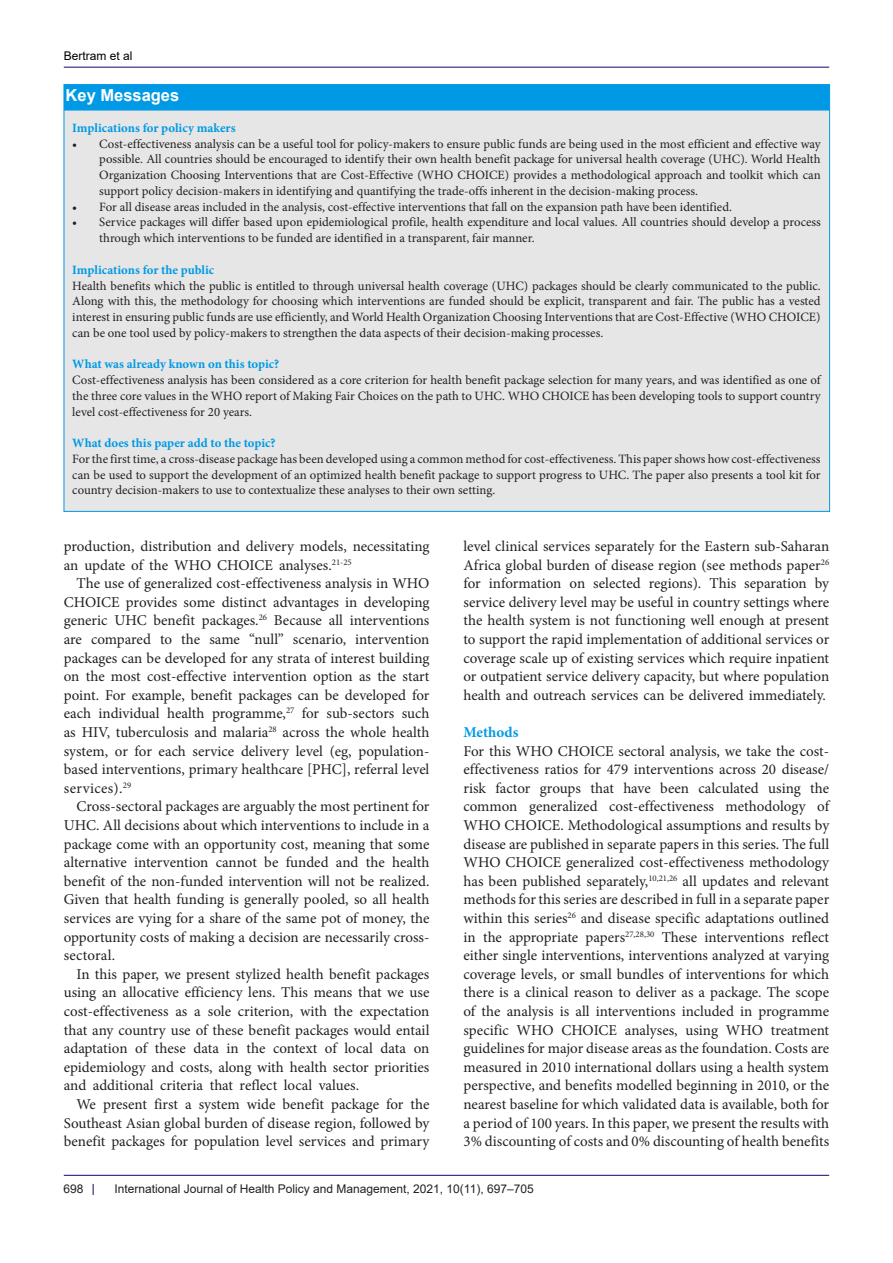
<style>
.page{position:relative;width:893px;height:1263px;background:#fff}
.page>*{position:absolute;margin:0;border:0;box-sizing:border-box;transform-origin:0 0}
.t1{font:700 16.5px "Arial";color:#fff}
.t2{font:15px/18.6px "Minion Pro";color:#231f20;text-align:justify}
.heading_1{font:700 15px "Minion Pro";color:#0099e5}
.t3{font:12.75px/15.8px "Minion Pro";color:#231f20;text-align:justify}
.t4{font:700 12.75px "Minion Pro";color:#0099e5}
.t5{font:12px "Arial";color:#231f20}
.t6{font:12px "Arial";color:#000001}
</style>
<div class="page">
<hr style="left:64px;top:67px;width:765px;height:1px;background:#190066">
<hr style="left:64px;top:1175px;width:765px;height:1px;background:#190066">
<div style="left:64px;top:84px;width:766px;height:428px;background:#e6e6e6;border:1px solid #0099e5"></div>
<div style="left:64px;top:85px;width:766px;height:26px;background:#0099e5;border:2px solid #0099e5"></div>
<p class="t6" style="left:64px;top:48px;width:70px">Bertram et al</p>
<p class="t1" style="left:66px;top:84px;width:115px">Key Messages</p>
<p class="t4" style="left:72px;top:119px;width:165px">Implications for policy makers</p>
<p class="t3" style="left:99px;top:136px;width:723px;text-indent:-27px">• Cost-effectiveness analysis can be a useful tool for policy-makers to ensure public funds are being used in the most efficient and effective way possible. All countries should be encouraged to identify their own health benefit package for universal health coverage (UHC). World Health Organization Choosing Interventions that are Cost-Effective (WHO CHOICE) provides a methodological approach and toolkit which can support policy decision-makers in identifying and quantifying the trade-offs inherent in the decision-making process.</p>
<p class="t3" style="left:72px;top:199px;width:661px">• For all disease areas included in the analysis, cost-effective interventions that fall on the expansion path have been identified.</p>
<p class="t3" style="left:99px;top:215px;width:723px;text-indent:-27px">• Service packages will differ based upon epidemiological profile, health expenditure and local values. All countries should develop a process through which interventions to be funded are identified in a transparent, fair manner.</p>
<p class="t4" style="left:72px;top:261px;width:144px">Implications for the public</p>
<p class="t3" style="left:72px;top:278px;width:750px">Health benefits which the public is entitled to through universal health coverage (UHC) packages should be clearly communicated to the public.<br>Along with this, the methodology for choosing which interventions are funded should be explicit, transparent and fair. The public has a vested interest in ensuring public funds are use efficiently, and World Health Organization Choosing Interventions that are Cost-Effective (WHO CHOICE) can be one tool used by policy-makers to strengthen the data aspects of their decision-making processes.</p>
<p class="t4" style="left:72px;top:355px;width:209px">What was already known on this topic?</p>
<p class="t3" style="left:72px;top:372px;width:750px">Cost-effectiveness analysis has been considered as a core criterion for health benefit package selection for many years, and was identified as one of the three core values in the WHO report of Making Fair Choices on the path to UHC. WHO CHOICE has been developing tools to support country level cost-effectiveness for 20 years.</p>
<p class="t4" style="left:72px;top:434px;width:205px">What does this paper add to the topic?</p>
<p class="t3" style="left:72px;top:451px;width:750px">For the first time, a cross-disease package has been developed using a common method for cost-effectiveness. This paper shows how cost-effectiveness can be used to support the development of an optimized health benefit package to support progress to UHC. The paper also presents a tool kit for country decision-makers to use to contextualize these analyses to their own setting.</p>
<p class="t2" style="left:64px;top:537px;width:367px">production, distribution and delivery models, necessitating an update of the WHO CHOICE analyses.<sup>21-25</sup></p>
<p class="t2" style="left:64px;top:574px;width:367px;text-indent:13px">The use of generalized cost-effectiveness analysis in WHO CHOICE provides some distinct advantages in developing generic UHC benefit packages.<sup>26</sup> Because all interventions are compared to the same “null” scenario, intervention packages can be developed for any strata of interest building on the most cost-effective intervention option as the start point. For example, benefit packages can be developed for each individual health programme,<sup>27</sup> for sub-sectors such as HIV, tuberculosis and malaria<sup>28</sup> across the whole health system, or for each service delivery level (eg, population&shy;based interventions, primary healthcare [PHC], referral level services).<sup>29</sup></p>
<p class="t2" style="left:64px;top:797px;width:367px;text-indent:13px">Cross-sectoral packages are arguably the most pertinent for UHC. All decisions about which interventions to include in a package come with an opportunity cost, meaning that some alternative intervention cannot be funded and the health benefit of the non-funded intervention will not be realized.<br>Given that health funding is generally pooled, so all health services are vying for a share of the same pot of money, the opportunity costs of making a decision are necessarily cross&shy;sectoral.</p>
<p class="t2" style="left:64px;top:965px;width:367px;text-indent:13px">In this paper, we present stylized health benefit packages using an allocative efficiency lens. This means that we use cost-effectiveness as a sole criterion, with the expectation that any country use of these benefit packages would entail adaptation of these data in the context of local data on epidemiology and costs, along with health sector priorities and additional criteria that reflect local values.</p>
<p class="t2" style="left:64px;top:1095px;width:367px;text-indent:13px">We present first a system wide benefit package for the Southeast Asian global burden of disease region, followed by benefit packages for population level services and primary</p>
<p class="t2" style="left:463px;top:537px;width:367px">level clinical services separately for the Eastern sub-Saharan Africa global burden of disease region (see methods paper<sup>26 </sup>for information on selected regions). This separation by service delivery level may be useful in country settings where the health system is not functioning well enough at present to support the rapid implementation of additional services or coverage scale up of existing services which require inpatient or outpatient service delivery capacity, but where population health and outreach services can be delivered immediately.</p>
<p class="heading_1" style="left:463px;top:722px;width:56px">Methods</p>
<p class="t2" style="left:463px;top:741px;width:367px">For this WHO CHOICE sectoral analysis, we take the cost&shy;effectiveness ratios for 479 interventions across 20 disease/ risk factor groups that have been calculated using the common generalized cost-effectiveness methodology of WHO CHOICE. Methodological assumptions and results by disease are published in separate papers in this series. The full WHO CHOICE generalized cost-effectiveness methodology has been published separately,<sup>10,21,26</sup> all updates and relevant methods for this series are described in full in a separate paper within this series<sup>26</sup> and disease specific adaptations outlined in the appropriate papers<sup>27,28,30</sup> These interventions reflect either single interventions, interventions analyzed at varying coverage levels, or small bundles of interventions for which there is a clinical reason to deliver as a package. The scope of the analysis is all interventions included in programme specific WHO CHOICE analyses, using WHO treatment guidelines for major disease areas as the foundation. Costs are measured in 2010 international dollars using a health system perspective, and benefits modelled beginning in 2010, or the nearest baseline for which validated data is available, both for a period of 100 years. In this paper, we present the results with 3% discounting of costs and 0% discounting of health benefits</p>
<p class="t5" style="left:64px;top:1180px;width:22px">698</p>
<p class="t5" style="left:114px;top:1180px;width:421px">International Journal of Health Policy and Management, 2021, 10(11), 697–705</p>
</div>
